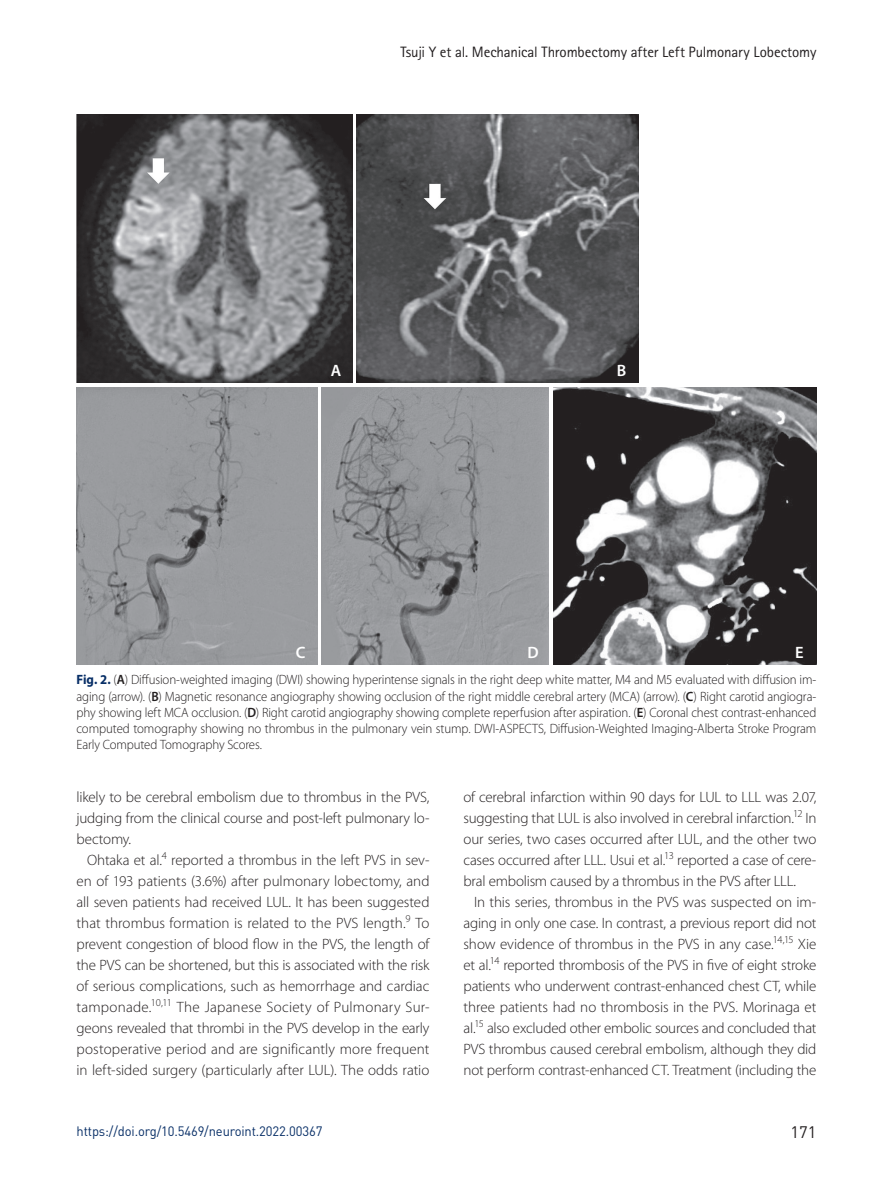
<style>
.page{position:relative;width:893px;height:1191px;background:#fff}
.page>*{position:absolute;margin:0;border:0;box-sizing:border-box;transform-origin:0 0}
.t1{font:600 16.5px "Myriad Pro";color:#fff}
.t2{font:16.5px "DIN Pro";color:#231f20}
.t3{font:300 15px/21px "Myriad Pro";letter-spacing:-.01em;color:#231f20;text-align:justify}
.t4{font:15px "Rotis Sans Serif Std";letter-spacing:-.01em;color:#231f20}
.t5{font:300 13.5px/16.2px "Myriad Pro";letter-spacing:-.005em;color:#231f20;text-align:justify;scale:.95 1}
.t6{font:13.5px "DIN Pro";letter-spacing:-.01em;color:#072e66;scale:.96 1}
.s1{font-weight:700;color:#072e66}
.s2{font-weight:600}
</style>
<div class="page">
<img style="left:77px;top:115px;width:275px;height:268px">
<img style="left:77px;top:387px;width:240px;height:277px">
<img style="left:357px;top:115px;width:281px;height:268px">
<img style="left:553px;top:387px;width:263px;height:277px">
<img style="left:322px;top:387px;width:227px;height:277px">
<p class="t4" style="left:400px;top:43px;width:417px">Tsuji Y et al. Mechanical Thrombectomy after Left Pulmonary Lobectomy</p>
<p class="t1" style="left:331px;top:360px;width:12px">A</p>
<p class="t1" style="left:617px;top:360px;width:11px">B</p>
<p class="t1" style="left:296px;top:641px;width:11px">C</p>
<p class="t1" style="left:527px;top:641px;width:13px">D</p>
<p class="t1" style="left:795px;top:641px;width:10px">E</p>
<p class="t5" style="left:77px;top:672px;width:780px"><span class="s1">Fig. 2.</span> (<span class="s2">A</span>) Diffusion-weighted imaging (DWI) showing hyperintense signals in the right deep white matter, M4 and M5 evaluated with diffusion im&shy;aging (arrow). (<span class="s2">B</span>) Magnetic resonance angiography showing occlusion of the right middle cerebral artery (MCA) (arrow). (<span class="s2">C</span>) Right carotid angiogra&shy;phy showing left MCA occlusion. (<span class="s2">D</span>) Right carotid angiography showing complete reperfusion after aspiration. (<span class="s2">E</span>) Coronal chest contrast-enhanced computed tomography showing no thrombus in the pulmonary vein stump. DWI-ASPECTS, Diffusion-Weighted Imaging-Alberta Stroke Program Early Computed Tomography Scores.</p>
<p class="t3" style="left:77px;top:787px;width:354px">likely to be cerebral embolism due to thrombus in the PVS, judging from the clinical course and post-left pulmonary lo&shy;bectomy.</p>
<p class="t3" style="left:77px;top:850px;width:354px;text-indent:11px">Ohtaka et al.<sup>4</sup> reported a thrombus in the left PVS in sev&shy;en of 193 patients (3.6%) after pulmonary lobectomy, and all seven patients had received LUL. It has been suggested that thrombus formation is related to the PVS length.<sup>9</sup> To prevent congestion of blood flow in the PVS, the length of the PVS can be shortened, but this is associated with the risk of serious complications, such as hemorrhage and cardiac tamponade.<sup>10,11</sup> The Japanese Society of Pulmonary Sur&shy;geons revealed that thrombi in the PVS develop in the early postoperative period and are significantly more frequent in left-sided surgery (particularly after LUL). The odds ratio</p>
<p class="t6" style="left:77px;top:1122px;width:258px">https://doi.org/10.5469/neuroint.2022.00367</p>
<p class="t3" style="left:463px;top:787px;width:354px">of cerebral infarction within 90 days for LUL to LLL was 2.07, suggesting that LUL is also involved in cerebral infarction.<sup>12</sup> In our series, two cases occurred after LUL, and the other two cases occurred after LLL. Usui et al.<sup>13</sup> reported a case of cere&shy;bral embolism caused by a thrombus in the PVS after LLL.</p>
<p class="t3" style="left:463px;top:892px;width:354px;text-indent:11px">In this series, thrombus in the PVS was suspected on im&shy;aging in only one case. In contrast, a previous report did not show evidence of thrombus in the PVS in any case.<sup>14,15</sup> Xie et al.<sup>14</sup> reported thrombosis of the PVS in five of eight stroke patients who underwent contrast-enhanced chest CT, while three patients had no thrombosis in the PVS. Morinaga et al.<sup>15</sup> also excluded other embolic sources and concluded that PVS thrombus caused cerebral embolism, although they did not perform contrast-enhanced CT. Treatment (including the</p>
<p class="t2" style="left:791px;top:1120px;width:27px">171</p>
</div>
